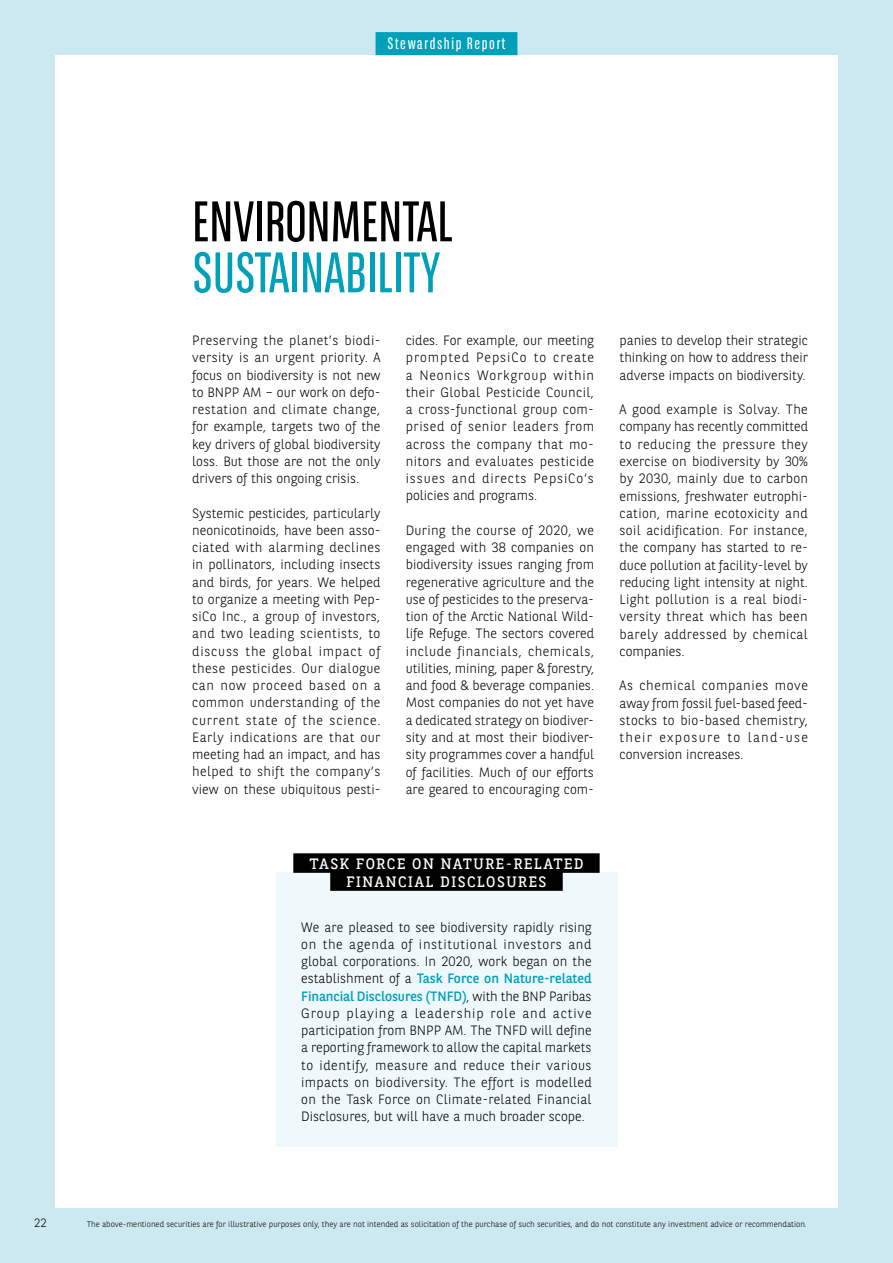
<style>
.page{position:relative;width:893px;height:1263px;background:#cce9f1}
.page>*{position:absolute;margin:0;border:0;box-sizing:border-box;transform-origin:0 0}
.t1{font:57px/51px "BNPP Sans Condensed";color:#00a0ba}
.t2{font:16.5px "BNPP Sans Condensed";letter-spacing:.1em;color:#fff}
.t3{font:15px/18px "BNPP Slab Serif";letter-spacing:.1em;color:#fff;text-align:center}
.t4{font:300 13.5px/17.2px "BNPP Sans";color:#000;text-align:justify}
.t5{font:300 12px "BNPP Sans";color:#000}
.t6{font:300 8.25px "BNPP Sans";color:#000}
.s1{color:#000}
.s2{font-weight:400;color:#00a0ba}
</style>
<div class="page">
<div style="left:55px;top:55px;width:783px;height:1153px;background:#fff"></div>
<div style="left:276px;top:873px;width:341px;height:274px;background:#eff8fa"></div>
<div style="left:293px;top:853px;width:307px;height:20px;background:#000"></div>
<div style="left:330px;top:871px;width:233px;height:20px;background:#000"></div>
<div style="left:376px;top:32px;width:141px;height:23px;background:#00a0ba"></div>
<p class="t2" style="left:387px;top:33px;width:120px">Stewardship Report</p>
<p class="t5" style="left:34px;top:1215px;width:14px">22</p>
<h3 class="t1" style="left:192px;top:195px;width:262px"><span class="s1">ENVIRONMENTAL<br></span>SUSTAINABILITY</h3>
<p class="t4" style="left:192px;top:331px;width:190px">Preserving the planet’s biodi&shy;versity is an urgent priority. A focus on biodiversity is not new to BNPP AM – our work on defo&shy;restation and climate change, for example, targets two of the key drivers of global biodiversity loss. But those are not the only drivers of this ongoing crisis.</p>
<p class="t4" style="left:192px;top:504px;width:190px">Systemic pesticides, particularly neonicotinoids, have been asso&shy;ciated with alarming declines in pollinators, including insects and birds, for years. We helped to organize a meeting with Pep&shy;siCo Inc., a group of investors, and two leading scientists, to discuss the global impact of these pesticides. Our dialogue can now proceed based on a common understanding of the current state of the science.<br>Early indications are that our meeting had an impact, and has helped to shift the company’s view on these ubiquitous pesti-</p>
<p class="t4" style="left:406px;top:331px;width:190px">cides. For example, our meeting prompted PepsiCo to create a Neonics Workgroup within their Global Pesticide Council, a cross-functional group com&shy;prised of senior leaders from across the company that mo&shy;nitors and evaluates pesticide issues and directs PepsiCo’s policies and programs.</p>
<p class="t4" style="left:406px;top:521px;width:190px">During the course of 2020, we engaged with 38 companies on biodiversity issues ranging from regenerative agriculture and the use of pesticides to the preserva&shy;tion of the Arctic National Wild&shy;life Refuge. The sectors covered include financials, chemicals, utilities, mining, paper &amp; forestry, and food &amp; beverage companies.<br>Most companies do not yet have a dedicated strategy on biodiver&shy;sity and at most their biodiver&shy;sity programmes cover a handful of facilities. Much of our efforts are geared to encouraging com-</p>
<h4 class="t3" style="left:310px;top:854px;width:275px">TASK FORCE ON NATURE-RELATED<br>FINANCIAL DISCLOSURES</h4>
<p class="t4" style="left:301px;top:918px;width:292px">We are pleased to see biodiversity rapidly rising on the agenda of institutional investors and global corporations. In 2020, work began on the establishment of a <span class="s2">Task Force on Nature-related Financial Disclosures (TNFD)</span>, with the BNP Paribas Group playing a leadership role and active participation from BNPP AM. The TNFD will define a reporting framework to allow the capital markets to identify, measure and reduce their various impacts on biodiversity. The effort is modelled on the Task Force on Climate-related Financial Disclosures, but will have a much broader scope.</p>
<p class="t4" style="left:620px;top:331px;width:190px">panies to develop their strategic thinking on how to address their adverse impacts on biodiversity.</p>
<p class="t4" style="left:620px;top:400px;width:190px">A good example is Solvay. The company has recently committed to reducing the pressure they exercise on biodiversity by 30% by 2030, mainly due to carbon emissions, freshwater eutrophi&shy;cation, marine ecotoxicity and soil acidification. For instance, the company has started to re&shy;duce pollution at facility-level by reducing light intensity at night.<br>Light pollution is a real biodi&shy;versity threat which has been barely addressed by chemical companies.</p>
<p class="t4" style="left:620px;top:676px;width:190px">As chemical companies move away from fossil fuel-based feed&shy;stocks to bio-based chemistry, their exposure to land-use conversion increases.</p>
<p class="t6" style="left:87px;top:1218px;width:722px">The above-mentioned securities are for illustrative purposes only, they are not intended as solicitation of the purchase of such securities, and do not constitute any investment advice or recommendation.</p>
</div>
